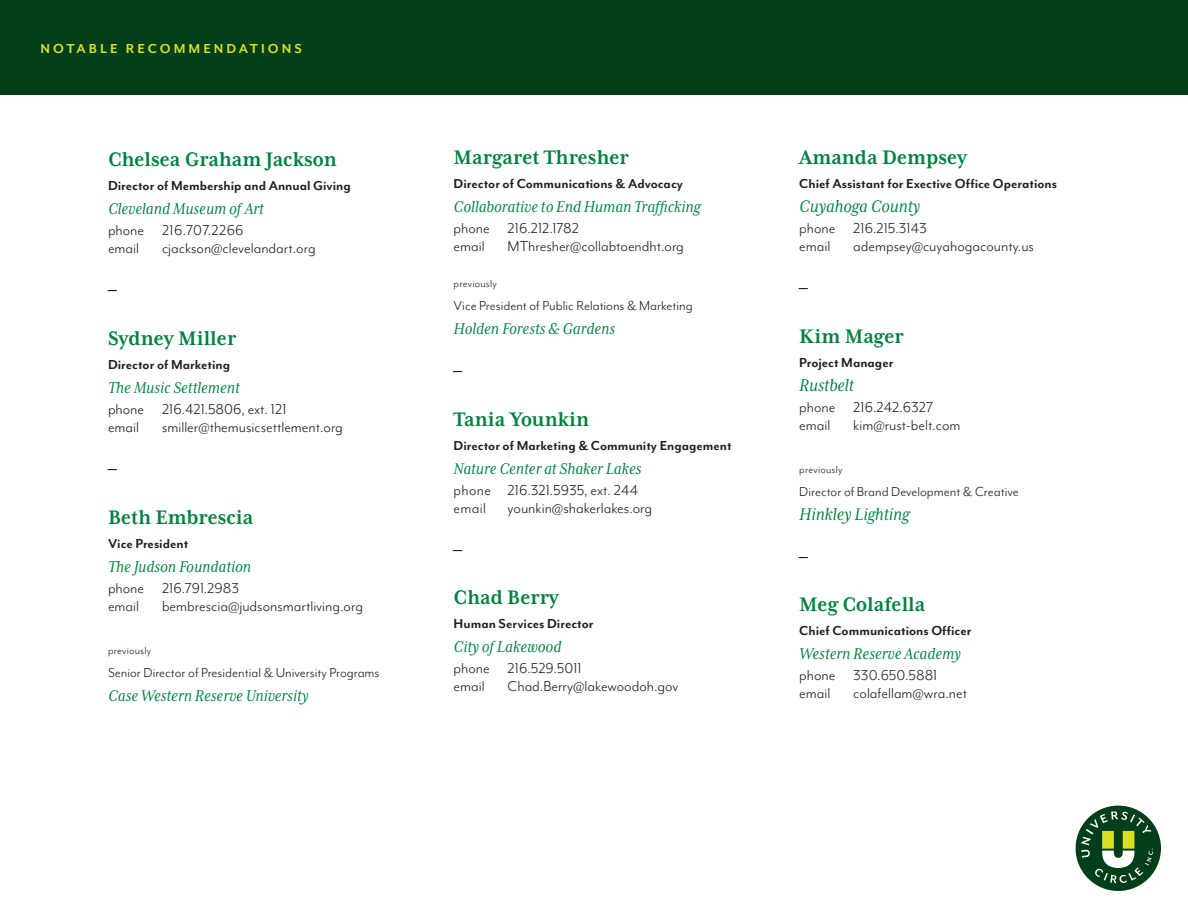
<style>
.page{position:relative;width:1188px;height:918px;background:#fff}
.page>*{position:absolute;margin:0;border:0;box-sizing:border-box;transform-origin:0 0}
.t1{font:25.5px "Mrs Eaves XL Serif Nar OT";color:#231f20}
.t2{font:700 22.5px "Mrs Eaves XL Serif Nar OT";color:#008240}
.t3{font:italic 19.5px "Mrs Eaves XL Serif Nar OT";color:#008240}
.t4{font:italic 18px "Mrs Eaves XL Serif Nar OT";color:#008240}
.t5{font:16.65px "Mr Eaves Mod OT";color:#231f20}
.t6{font:16.5px "Mr Eaves Mod OT";color:#231f20}
.t7{font:16.5px "Mr Eaves Mod OT";letter-spacing:.02em;color:#231f20}
.t8{font:700 15px "Mr Eaves Mod OT";color:#231f20}
.t9{font:15px "Mr Eaves Mod OT";color:#231f20}
.t10{font:700 15px "Mr Eaves Mod OT";letter-spacing:.2em;color:#d9e01f}
.t11{font:12px "Mr Eaves Mod OT";letter-spacing:.02em;color:#231f20}
.s1{font-size:16.5px}
</style>
<div class="page">
<div style="left:0;top:0;width:1188px;height:94px;background:#003f19"></div>
<div style="left:1076px;top:806px;width:85px;height:85px;background:#003f19;border-radius:50%"></div>
<svg style="left:1081px;top:811px;width:72px;height:72px"></svg>
<p class="t10" style="left:40px;top:41px;width:263px">NOTABLE RECOMMENDATIONS</p>
<p class="t2" style="left:108px;top:148px;width:230px">Chelsea Graham Jackson</p>
<p class="t8" style="left:108px;top:178px;width:244px">Director of Membership and Annual Giving</p>
<p class="t4" style="left:108px;top:200px;width:157px">Cleveland Museum of Art</p>
<p class="t7" style="left:108px;top:221px;width:137px">phone 216.707.2266</p>
<p class="t6" style="left:108px;top:239px;width:33px">email</p>
<p class="t6" style="left:162px;top:239px;width:155px">cjackson@clevelandart.org</p>
<p class="t1" style="left:108px;top:270px;width:10px">_</p>
<p class="t2" style="left:108px;top:327px;width:130px">Sydney Miller</p>
<p class="t8" style="left:108px;top:356px;width:124px">Director of Marketing</p>
<p class="t4" style="left:108px;top:379px;width:133px">The Music Settlement</p>
<p class="t6" style="left:108px;top:400px;width:180px">phone 216.421.5806, ext. 121</p>
<p class="t6" style="left:108px;top:418px;width:33px">email</p>
<p class="t6" style="left:162px;top:418px;width:182px">smiller@themusicsettlement.org</p>
<p class="t1" style="left:108px;top:449px;width:10px">_</p>
<p class="t2" style="left:108px;top:506px;width:147px">Beth Embrescia</p>
<p class="t8" style="left:108px;top:535px;width:82px">Vice President</p>
<p class="t4" style="left:108px;top:557px;width:145px">The Judson Foundation</p>
<p class="t6" style="left:108px;top:579px;width:133px">phone 216.791.2983</p>
<p class="t6" style="left:108px;top:597px;width:33px">email</p>
<p class="t6" style="left:162px;top:597px;width:203px">bembrescia@judsonsmartliving.org</p>
<p class="t11" style="left:108px;top:644px;width:45px">previously</p>
<p class="t9" style="left:108px;top:664px;width:273px">Senior Director of Presidential &amp; University Programs</p>
<p class="t4" style="left:108px;top:686px;width:202px">Case Western Reserve University</p>
<p class="t2" style="left:454px;top:146px;width:177px">Margaret Thresher</p>
<p class="t8" style="left:454px;top:175px;width:231px">Director of Communications &amp; Advocacy</p>
<p class="t4" style="left:454px;top:197px;width:248px">Collaborative to End Human Trafficking</p>
<p class="t6" style="left:454px;top:219px;width:127px">phone 216.212.1782</p>
<p class="t6" style="left:454px;top:237px;width:33px">email</p>
<p class="t6" style="left:508px;top:237px;width:178px">MThresher@collabtoendht.org</p>
<p class="t11" style="left:454px;top:277px;width:45px">previously</p>
<p class="t9" style="left:454px;top:297px;width:241px">Vice President of Public Relations &amp; Marketing</p>
<p class="t4" style="left:454px;top:319px;width:163px">Holden Forests &amp; Gardens</p>
<p class="t1" style="left:454px;top:350px;width:10px">_</p>
<p class="t2" style="left:454px;top:408px;width:137px">Tania Younkin</p>
<p class="t8" style="left:454px;top:437px;width:280px">Director of Marketing &amp; Community Engagement</p>
<p class="t4" style="left:454px;top:459px;width:189px">Nature Center at Shaker Lakes</p>
<p class="t5" style="left:454px;top:481px;width:186px"><span class="s1">phone</span> 216.321.5935, ext. 244</p>
<p class="t6" style="left:454px;top:499px;width:34px">email</p>
<p class="t5" style="left:508px;top:499px;width:146px">younkin@shakerlakes.org</p>
<p class="t1" style="left:454px;top:529px;width:10px">_</p>
<p class="t2" style="left:454px;top:586px;width:107px">Chad Berry</p>
<p class="t8" style="left:454px;top:616px;width:141px">Human Services Director</p>
<p class="t4" style="left:454px;top:638px;width:109px">City of Lakewood</p>
<p class="t6" style="left:454px;top:660px;width:130px">phone 216.529.5011</p>
<p class="t6" style="left:454px;top:678px;width:33px">email</p>
<p class="t6" style="left:508px;top:678px;width:172px">Chad.Berry@lakewoodoh.gov</p>
<p class="t2" style="left:799px;top:146px;width:169px">Amanda Dempsey</p>
<p class="t8" style="left:799px;top:175px;width:259px">Chief Assistant for Exective Office Operations</p>
<p class="t3" style="left:799px;top:196px;width:122px">Cuyahoga County</p>
<p class="t6" style="left:799px;top:219px;width:129px">phone 216.215.3143</p>
<p class="t6" style="left:799px;top:237px;width:33px">email</p>
<p class="t6" style="left:853px;top:237px;width:182px">adempsey@cuyahogacounty.us</p>
<p class="t1" style="left:799px;top:267px;width:10px">_</p>
<p class="t2" style="left:799px;top:325px;width:106px">Kim Mager</p>
<p class="t8" style="left:799px;top:354px;width:96px">Project Manager</p>
<p class="t3" style="left:799px;top:375px;width:56px">Rustbelt</p>
<p class="t6" style="left:799px;top:398px;width:135px">phone 216.242.6327</p>
<p class="t6" style="left:799px;top:416px;width:33px">email</p>
<p class="t6" style="left:853px;top:416px;width:109px">kim@rust-belt.com</p>
<p class="t11" style="left:799px;top:463px;width:45px">previously</p>
<p class="t9" style="left:799px;top:483px;width:221px">Director of Brand Development &amp; Creative</p>
<p class="t3" style="left:799px;top:504px;width:112px">Hinkley Lighting</p>
<p class="t1" style="left:799px;top:536px;width:10px">_</p>
<p class="t2" style="left:799px;top:593px;width:128px">Meg Colafella</p>
<p class="t8" style="left:799px;top:623px;width:174px">Chief Communications Officer</p>
<p class="t4" style="left:799px;top:645px;width:163px">Western Reserve Academy</p>
<p class="t6" style="left:799px;top:667px;width:140px">phone 330.650.5881</p>
<p class="t6" style="left:799px;top:685px;width:33px">email</p>
<p class="t6" style="left:853px;top:685px;width:115px">colafellam@wra.net</p>
</div>
